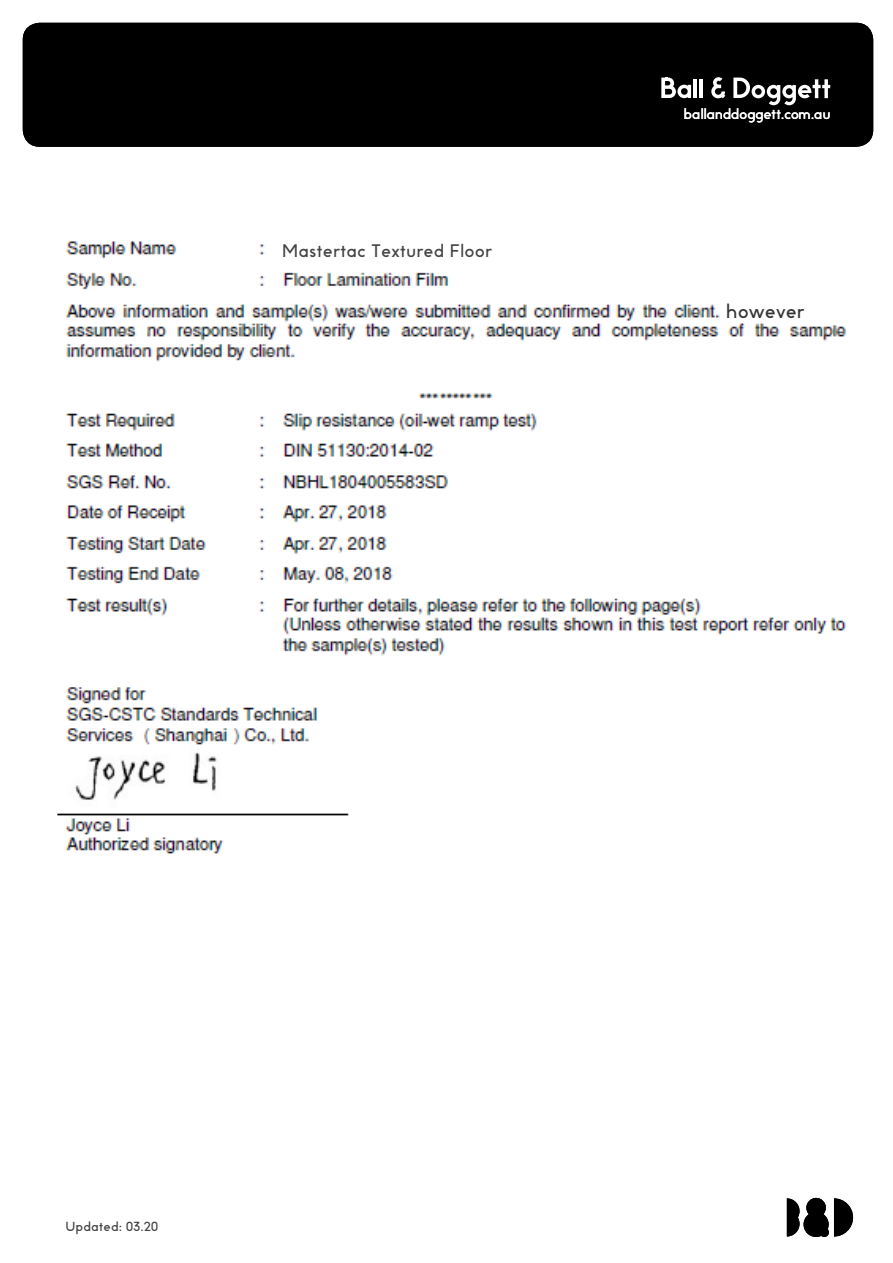
<style>
.page{position:relative;width:893px;height:1263px;background:#fff}
.page>*{position:absolute;margin:0;border:0;box-sizing:border-box;transform-origin:0 0}
.t1{font:18px "Futwora Pro";color:#353535}
.t2{font:16.5px "Futwora Pro";color:#444}
.t3{font:13.5px "Futwora Pro";letter-spacing:-.03em;color:#fff}
.t4{font:12px "Futwora Pro";color:#404040}
</style>
<div class="page">
<img style="left:57px;top:241px;width:790px;height:613px">
<div style="left:23px;top:23px;width:850px;height:124px;background:#000;border-radius:17px"></div>
<hr style="left:694px;top:79px;width:3px;height:19px;background:#fff">
<hr style="left:700px;top:79px;width:3px;height:19px;background:#fff">
<svg style="left:733px;top:78px;width:97px;height:27px"></svg>
<svg style="left:711px;top:77px;width:14px;height:21px"></svg>
<svg style="left:661px;top:78px;width:30px;height:20px"></svg>
<svg style="left:787px;top:1198px;width:66px;height:39px"></svg>
<p class="t2" style="left:282px;top:239px;width:212px">Mastertac Textured Floor</p>
<p class="t3" style="left:684px;top:104px;width:149px">ballanddoggett.com.au</p>
<p class="t1" style="left:726px;top:298px;width:80px">however</p>
<p class="t4" style="left:66px;top:1217px;width:95px">Updated: 03.20</p>
</div>
